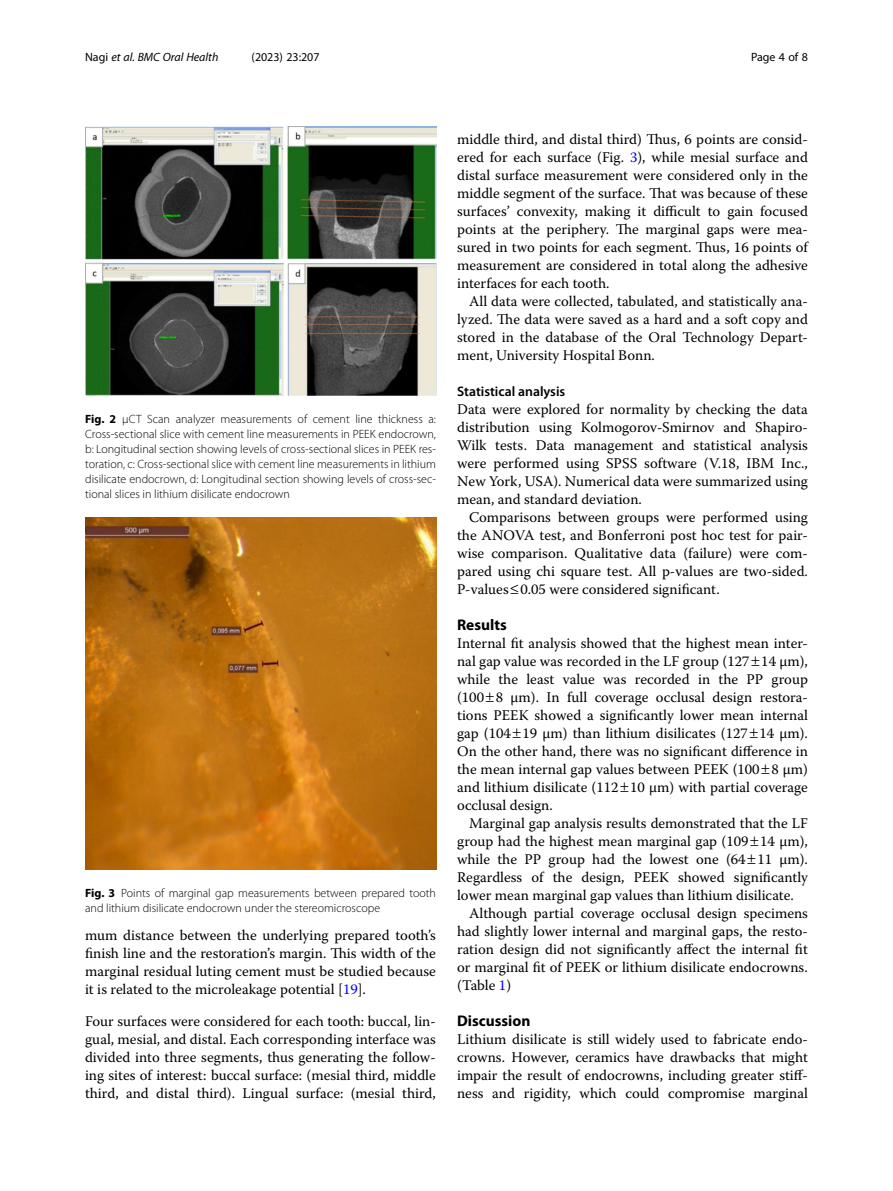
<style>
.page{position:relative;width:893px;height:1191px;background:#fff}
.page>*{position:absolute;margin:0;border:0;box-sizing:border-box;transform-origin:0 0}
.Head_1{font:700 15.45px "Myriad Pro";color:#000}
.Body_Text{font:14.7px/18px "Warnock Pro";color:#000;text-align:justify}
.Body_Text_Indent{font:14.7px/18px "Warnock Pro";color:#000;text-align:justify}
.Formalpara_RuninHead{font:14.7px/18px "Warnock Pro";color:#000;text-align:justify}
.Head_2{font:600 13.8px "Myriad Pro";color:#000}
.Figure_Caption{font:300 12px/15px "Myriad Pro";color:#000}
.t1{font:italic 12px "Myriad Pro";color:#000}
.t2{font:12px "Myriad Pro";color:#000}
.s1{font-style:normal}
.s2{font-weight:700}
.s3{color:#00f}
</style>
<div class="page">
<img style="left:85px;top:517px;width:351px;height:352px">
<img style="left:85px;top:126px;width:351px;height:270px">
<p class="t1" style="left:85px;top:50px;width:135px"><span class="s1">Nagi</span> et al. BMC Oral Health</p>
<p class="t2" style="left:252px;top:50px;width:70px">(2023) 23:207</p>
<p class="t2" style="left:751px;top:50px;width:58px">Page 4 of 8</p>
<p class="Figure_Caption" style="left:85px;top:411px;width:352px;text-align:justify"><span class="s2">Fig. 2</span> µCT Scan analyzer measurements of cement line thickness a:<br>Cross-sectional slice with cement line measurements in PEEK endocrown, b: Longitudinal section showing levels of cross-sectional slices in PEEK res&shy;toration, c: Cross-sectional slice with cement line measurements in lithium disilicate endocrown, d: Longitudinal section showing levels of cross-sec&shy;tional slices in lithium disilicate endocrown</p>
<p class="Figure_Caption" style="left:85px;top:885px;width:352px"><span class="s2">Fig. 3</span> Points of marginal gap measurements between prepared tooth and lithium disilicate endocrown under the stereomicroscope</p>
<p class="Formalpara_RuninHead" style="left:85px;top:926px;width:352px">mum distance between the underlying prepared tooth’s finish line and the restoration’s margin. This width of the marginal residual luting cement must be studied because it is related to the microleakage potential [<span class="s3">19</span>].</p>
<p class="Body_Text" style="left:85px;top:1012px;width:352px">Four surfaces were considered for each tooth: buccal, lin&shy;gual, mesial, and distal. Each corresponding interface was divided into three segments, thus generating the follow&shy;ing sites of interest: buccal surface: (mesial third, middle third, and distal third). Lingual surface: (mesial third,</p>
<p class="Body_Text" style="left:457px;top:130px;width:352px">middle third, and distal third) Thus, 6 points are consid&shy;ered for each surface (Fig. <span class="s3">3</span>), while mesial surface and distal surface measurement were considered only in the middle segment of the surface. That was because of these surfaces’ convexity, making it difficult to gain focused points at the periphery. The marginal gaps were mea&shy;sured in two points for each segment. Thus, 16 points of measurement are considered in total along the adhesive interfaces for each tooth.</p>
<p class="Body_Text_Indent" style="left:457px;top:292px;width:352px;text-indent:12px">All data were collected, tabulated, and statistically ana&shy;lyzed. The data were saved as a hard and a soft copy and stored in the database of the Oral Technology Depart&shy;ment, University Hospital Bonn.</p>
<p class="Head_2" style="left:457px;top:383px;width:110px">Statistical analysis</p>
<p class="Body_Text" style="left:457px;top:400px;width:352px">Data were explored for normality by checking the data distribution using Kolmogorov-Smirnov and Shapiro-Wilk tests. Data management and statistical analysis were performed using SPSS software (V.18, IBM Inc., New York, USA). Numerical data were summarized using mean, and standard deviation.</p>
<p class="Body_Text_Indent" style="left:457px;top:508px;width:352px;text-indent:12px">Comparisons between groups were performed using the ANOVA test, and Bonferroni post hoc test for pair&shy;wise comparison. Qualitative data (failure) were com&shy;pared using chi square test. All p-values are two-sided.<br>P-values≤0.05 were considered significant.</p>
<p class="Head_1" style="left:457px;top:615px;width:51px">Results</p>
<p class="Body_Text" style="left:457px;top:634px;width:352px">Internal fit analysis showed that the highest mean inter&shy;nal gap value was recorded in the LF group (127 14 μm), while the least value was recorded in the PP group (100 8 μm). In full coverage occlusal design restora&shy;tions PEEK showed a significantly lower mean internal gap (104 19 μm) than lithium disilicates (127 14 μm).<br>On the other hand, there was no significant difference in the mean internal gap values between PEEK (100 8 μm) and lithium disilicate (112 10 μm) with partial coverage occlusal design.</p>
<p class="Body_Text_Indent" style="left:457px;top:814px;width:352px;text-indent:12px">Marginal gap analysis results demonstrated that the LF group had the highest mean marginal gap (109 14 μm), while the PP group had the lowest one (64 11 μm).<br>Regardless of the design, PEEK showed significantly lower mean marginal gap values than lithium disilicate.</p>
<p class="Body_Text_Indent" style="left:457px;top:904px;width:352px;text-indent:12px">Although partial coverage occlusal design specimens had slightly lower internal and marginal gaps, the resto&shy;ration design did not significantly affect the internal fit or marginal fit of PEEK or lithium disilicate endocrowns. (Table <span class="s3">1</span>)</p>
<p class="Head_1" style="left:457px;top:1011px;width:75px">Discussion</p>
<p class="Body_Text" style="left:457px;top:1030px;width:352px">Lithium disilicate is still widely used to fabricate endo&shy;crowns. However, ceramics have drawbacks that might impair the result of endocrowns, including greater stiff&shy;ness and rigidity, which could compromise marginal</p>
</div>
